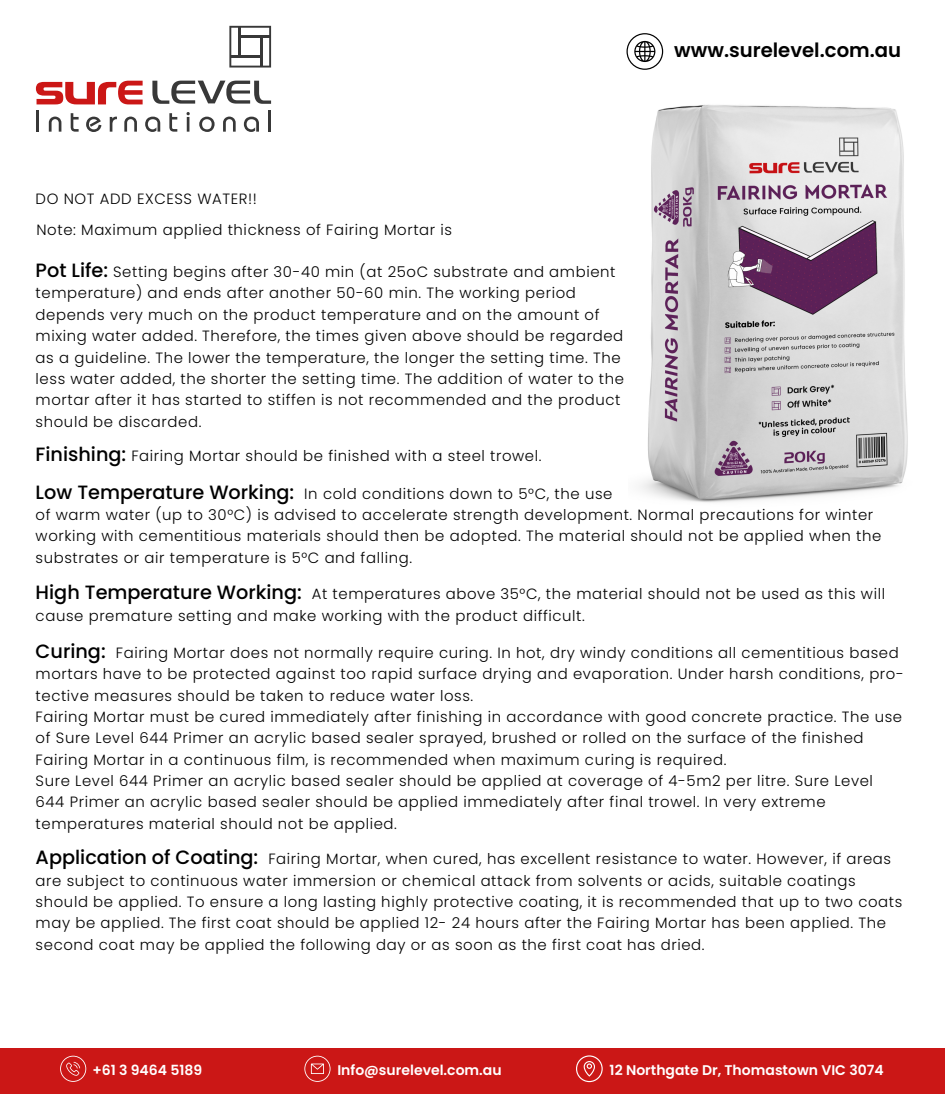
<style>
.page{position:relative;width:945px;height:1094px;background:#fff}
.page>*{position:absolute;margin:0;border:0;box-sizing:border-box;transform-origin:0 0}
.t1{font:600 19.6px "Poppins";color:#000}
.t2{font:300 14.88px/21.3px "Poppins";letter-spacing:.04em;color:#000}
.t3{font:600 14px "Poppins";color:#fff}
.s1{font-weight:500;font-size:19.25px}
</style>
<div class="page">
<img style="left:640px;top:104px;width:268px;height:399px">
<svg style="left:36px;top:81px;width:107px;height:23px"></svg>
<svg style="left:152px;top:81px;width:119px;height:23px"></svg>
<hr style="left:36px;top:110px;width:3px;height:22px;background:#383838">
<svg style="left:49px;top:117px;width:12px;height:15px"></svg>
<svg style="left:71px;top:113px;width:8px;height:19px"></svg>
<svg style="left:86px;top:117px;width:15px;height:15px"></svg>
<svg style="left:110px;top:117px;width:7px;height:15px"></svg>
<svg style="left:124px;top:117px;width:13px;height:15px"></svg>
<svg style="left:145px;top:117px;width:15px;height:15px"></svg>
<svg style="left:169px;top:113px;width:8px;height:19px"></svg>
<svg style="left:187px;top:112px;width:3px;height:20px"></svg>
<svg style="left:199px;top:117px;width:16px;height:15px"></svg>
<svg style="left:223px;top:117px;width:13px;height:15px"></svg>
<svg style="left:244px;top:117px;width:15px;height:15px"></svg>
<hr style="left:268px;top:110px;width:3px;height:22px;background:#383838">
<svg style="left:229px;top:26px;width:42px;height:42px"></svg>
<hr style="left:239px;top:27px;width:2px;height:29px;background:#383838">
<hr style="left:240px;top:35px;width:30px;height:2px;background:#383838">
<hr style="left:260px;top:36px;width:2px;height:31px;background:#383838">
<hr style="left:231px;top:55px;width:30px;height:2px;background:#383838">
<div style="left:0;top:1048px;width:945px;height:46px;background:#cb1716"></div>
<svg style="left:304px;top:1055px;width:27px;height:27px"></svg>
<svg style="left:60px;top:1055px;width:26px;height:27px"></svg>
<svg style="left:576px;top:1055px;width:27px;height:27px"></svg>
<svg style="left:627px;top:33px;width:36px;height:37px"></svg>
<h1 class="t1" style="left:674px;top:39px;width:228px">www.surelevel.com.au</h1>
<p class="t2" style="left:36px;top:183px;width:418px;line-height:30.6px">DO NOT ADD EXCESS WATER!!<br>Note: Maximum applied thickness of Fairing Mortar is</p>
<p class="t2" style="left:36px;top:261px;width:590px"><span class="s1">Pot Life:</span> Setting begins after 30-40 min (at 25oC substrate and ambient temperature) and ends after another 50-60 min. The working period depends very much on the product temperature and on the amount of mixing water added. Therefore, the times given above should be regarded as a guideline. The lower the temperature, the longer the setting time. The less water added, the shorter the setting time. The addition of water to the mortar after it has started to stiffen is not recommended and the product should be discarded.</p>
<p class="t2" style="left:36px;top:445px;width:507px"><span class="s1">Finishing:</span> Fairing Mortar should be finished with a steel trowel.</p>
<p class="t2" style="left:36px;top:483px;width:847px"><span class="s1">Low Temperature Working:</span> In cold conditions down to 5°C, the use<br>of warm water (up to 30°C) is advised to accelerate strength development. Normal precautions for winter working with cementitious materials should then be adopted. The material should not be applied when the substrates or air temperature is 5°C and falling.</p>
<p class="t2" style="left:36px;top:583px;width:851px"><span class="s1">High Temperature Working:</span> At temperatures above 35°C, the material should not be used as this will cause premature setting and make working with the product difficult.</p>
<p class="t2" style="left:36px;top:642px;width:870px"><span class="s1">Curing:</span> Fairing Mortar does not normally require curing. In hot, dry windy conditions all cementitious based mortars have to be protected against too rapid surface drying and evaporation. Under harsh conditions, pro&shy;tective measures should be taken to reduce water loss.<br>Fairing Mortar must be cured immediately after finishing in accordance with good concrete practice. The use of Sure Level 644 Primer an acrylic based sealer sprayed, brushed or rolled on the surface of the finished Fairing Mortar in a continuous film, is recommended when maximum curing is required.<br>Sure Level 644 Primer an acrylic based sealer should be applied at coverage of 4-5m2 per litre. Sure Level 644 Primer an acrylic based sealer should be applied immediately after final trowel. In very extreme temperatures material should not be applied.</p>
<p class="t2" style="left:36px;top:848px;width:868px"><span class="s1">Application of Coating:</span> Fairing Mortar, when cured, has excellent resistance to water. However, if areas are subject to continuous water immersion or chemical attack from solvents or acids, suitable coatings should be applied. To ensure a long lasting highly protective coating, it is recommended that up to two coats may be applied. The first coat should be applied 12- 24 hours after the Fairing Mortar has been applied. The second coat may be applied the following day or as soon as the first coat has dried.</p>
<p class="t3" style="left:92px;top:1062px;width:111px">+61 3 9464 5189</p>
<p class="t3" style="left:337px;top:1062px;width:166px">Info@surelevel.com.au</p>
<p class="t3" style="left:610px;top:1062px;width:276px">12 Northgate Dr, Thomastown VIC 3074</p>
</div>
